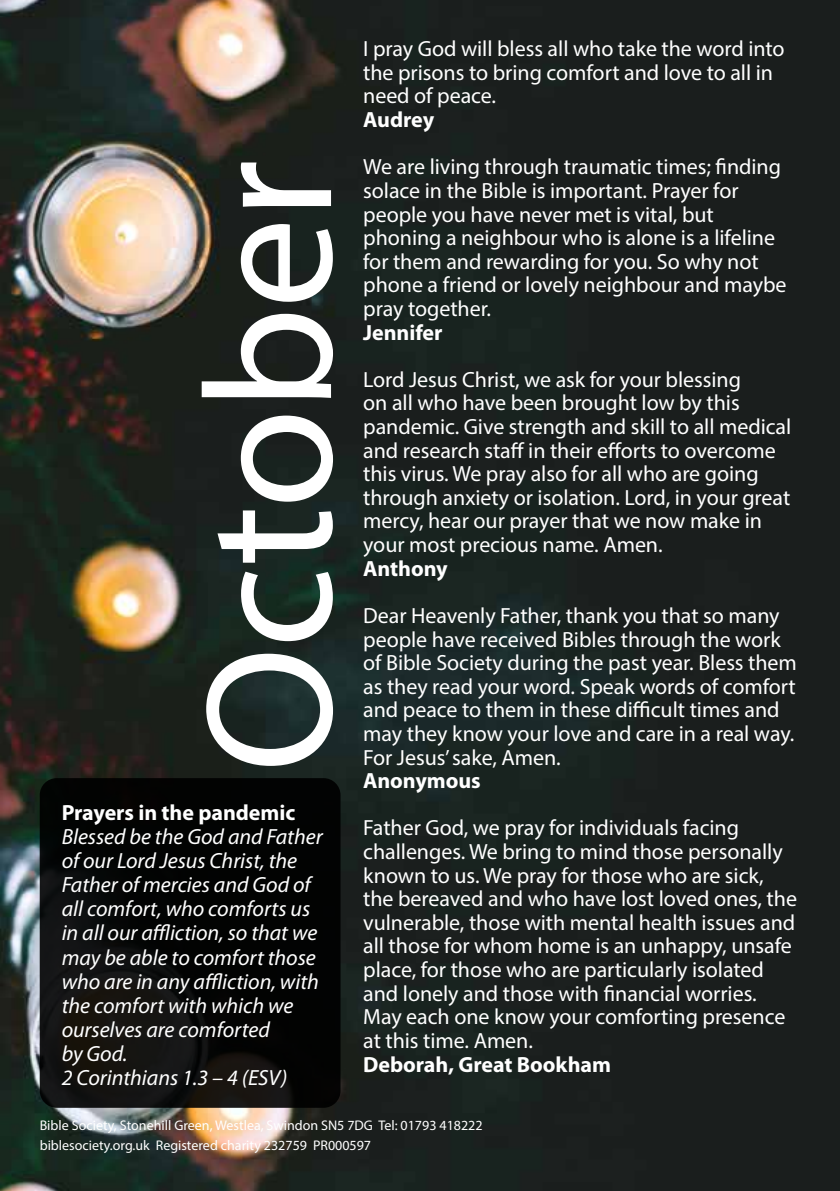
<style>
.page{position:relative;width:840px;height:1191px;background:#fff}
.page>*{position:absolute;margin:0;border:0;box-sizing:border-box;transform-origin:0 0}
.t1{font:182px "Myriad Pro";letter-spacing:-.01em;color:#fff}
.t2{font:22px/23.6px "Myriad Pro";letter-spacing:-.005em;color:#fff}
.t3{font:italic 22px/24px "Myriad Pro";letter-spacing:-.005em;color:#fff}
.t4{font:700 22px "Myriad Pro";letter-spacing:-.005em;color:#fff}
.t5{font:14px/20px "Myriad Pro";color:#fff}
</style>
<div class="page">
<img style="left:0;top:0;width:839px;height:1191px">
<svg style="left:40px;top:778px;width:300px;height:329px;background:#080807"></svg>
<h1 class="t1" style="left:157px;top:772px;width:614px;rotate:-90deg">October</h1>
<p class="t4" style="left:62px;top:798px;width:235px">Prayers in the pandemic</p>
<p class="t3" style="left:62px;top:824px;width:262px">Blessed be the God and Father of our Lord Jesus Christ, the<br>Father of mercies and God of all comfort, who comforts us in all our affliction, so that we may be able to comfort those who are in any affliction, with the comfort with which we ourselves are comforted<br>by God.<br>2 Corinthians 1.3 – 4 (ESV)</p>
<p class="t2" style="left:363px;top:37px;width:423px">I pray God will bless all who take the word into the prisons to bring comfort and love to all in need of peace.</p>
<p class="t4" style="left:363px;top:105px;width:72px">Audrey</p>
<p class="t2" style="left:363px;top:155px;width:424px">We are living through traumatic times; finding solace in the Bible is important. Prayer for people you have never met is vital, but phoning a neighbour who is alone is a lifeline for them and rewarding for you. So why not phone a friend or lovely neighbour and maybe pray together.</p>
<p class="t4" style="left:363px;top:318px;width:81px">Jennifer</p>
<p class="t2" style="left:363px;top:367px;width:429px">Lord Jesus Christ, we ask for your blessing<br>on all who have been brought low by this pandemic. Give strength and skill to all medical and research staff in their efforts to overcome this virus. We pray also for all who are going through anxiety or isolation. Lord, in your great mercy, hear our prayer that we now make in your most precious name. Amen.</p>
<p class="t4" style="left:363px;top:554px;width:86px">Anthony</p>
<p class="t2" style="left:363px;top:603px;width:435px">Dear Heavenly Father, thank you that so many people have received Bibles through the work of Bible Society during the past year. Bless them as they read your word. Speak words of comfort and peace to them in these difficult times and may they know your love and care in a real way.<br>For Jesus’ sake, Amen.</p>
<p class="t4" style="left:363px;top:766px;width:119px">Anonymous</p>
<p class="t2" style="left:363px;top:816px;width:435px">Father God, we pray for individuals facing challenges. We bring to mind those personally known to us. We pray for those who are sick, the bereaved and who have lost loved ones, the vulnerable, those with mental health issues and all those for whom home is an unhappy, unsafe place, for those who are particularly isolated and lonely and those with financial worries.<br>May each one know your comforting presence at this time. Amen.</p>
<p class="t4" style="left:363px;top:1049px;width:249px">Deborah, Great Bookham</p>
<p class="t5" style="left:40px;top:1114px;width:444px">Bible Society, Stonehill Green, Westlea, Swindon SN5 7DG Tel: 01793 418222 biblesociety.org.uk Registered charity 232759 PR000597</p>
</div>
